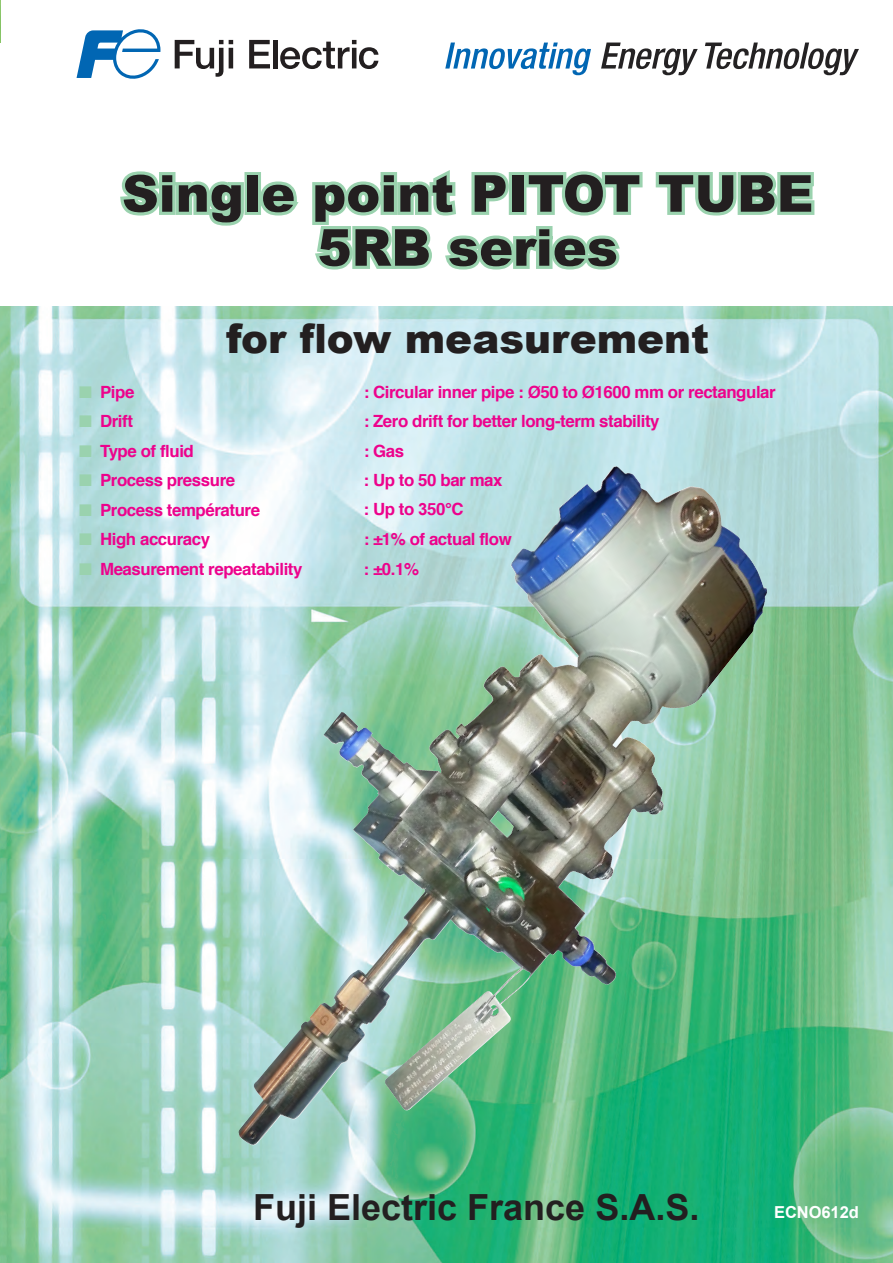
<style>
.page{position:relative;width:893px;height:1263px;background:#fff}
.page>*{position:absolute;margin:0;border:0;box-sizing:border-box;transform-origin:0 0}
.本文{font:900 51px/54px "Arial";color:#231f20;text-align:center}
.本文-2{font:900 40.5px "Arial";color:#231f20}
.t1{font:700 36px "Arial";color:#231f20}
.t2{font:700 16.8px/29.5px "Helvetica";letter-spacing:-.025em;color:#ed028c}
.t3{font:16.8px/29.5px "Zapf Dingbats ITC";color:#9ad2ae;text-align:justify}
.t4{font:700 16.5px "Arial";letter-spacing:-.005em;color:#fff}
.s1{font-family:"Arial"}
</style>
<div class="page">
<img style="left:0;top:306px;width:893px;height:957px">
<img style="left:238px;top:467px;width:375px;height:679px">
<img style="left:0;top:0;width:1px;height:43px">
<svg style="left:120px;top:171px;width:124px;height:55px"></svg>
<div style="left:244px;top:172px;width:17px;height:43px;border:6px solid #9ad2ae"></div>
<svg style="left:655px;top:172px;width:160px;height:44px"></svg>
<svg style="left:255px;top:170px;width:388px;height:100px"></svg>
<svg style="left:175px;top:40px;width:48px;height:37px"></svg>
<svg style="left:229px;top:40px;width:4px;height:28px"></svg>
<svg style="left:249px;top:40px;width:21px;height:28px"></svg>
<div style="left:273px;top:40px;width:5px;height:28px;background:#231f20"></div>
<svg style="left:280px;top:40px;width:98px;height:29px"></svg>
<svg style="left:77px;top:29px;width:83px;height:50px"></svg>
<svg style="left:601px;top:43px;width:97px;height:32px"></svg>
<svg style="left:705px;top:43px;width:154px;height:32px"></svg>
<svg style="left:445px;top:43px;width:146px;height:32px"></svg>
<p class="本文" style="left:122px;top:165px;width:693px">Single point PITOT TUBE<br>5RB series</p>
<p class="本文-2" style="left:226px;top:309px;width:485px">for flow measurement</p>
<p class="t3" style="left:79px;top:377px;width:14px">■ ■ ■ ■ ■ ■ ■</p>
<p class="t2" style="left:100px;top:377px;width:204px">Pipe<br>Drift<br>Type of fluid<br>Process pressure<br>Process température<br>High accuracy<br>Measurement repeatability</p>
<p class="t2" style="left:364px;top:377px;width:414px">: Circular inner pipe : Ø50 to Ø1600 mm or rectangular : Zero drift for better long-term stability<br>: Gas<br>: Up to 50 bar max<br>: Up to <span class="s1">3</span>50°C<br>: ±1% of actual flow<br>: ±0.1%</p>
<p class="t1" style="left:253px;top:1183px;width:448px">Fuji Electric France S.A.S.</p>
<p class="t4" style="left:774px;top:1202px;width:86px">ECNO612d</p>
</div>
